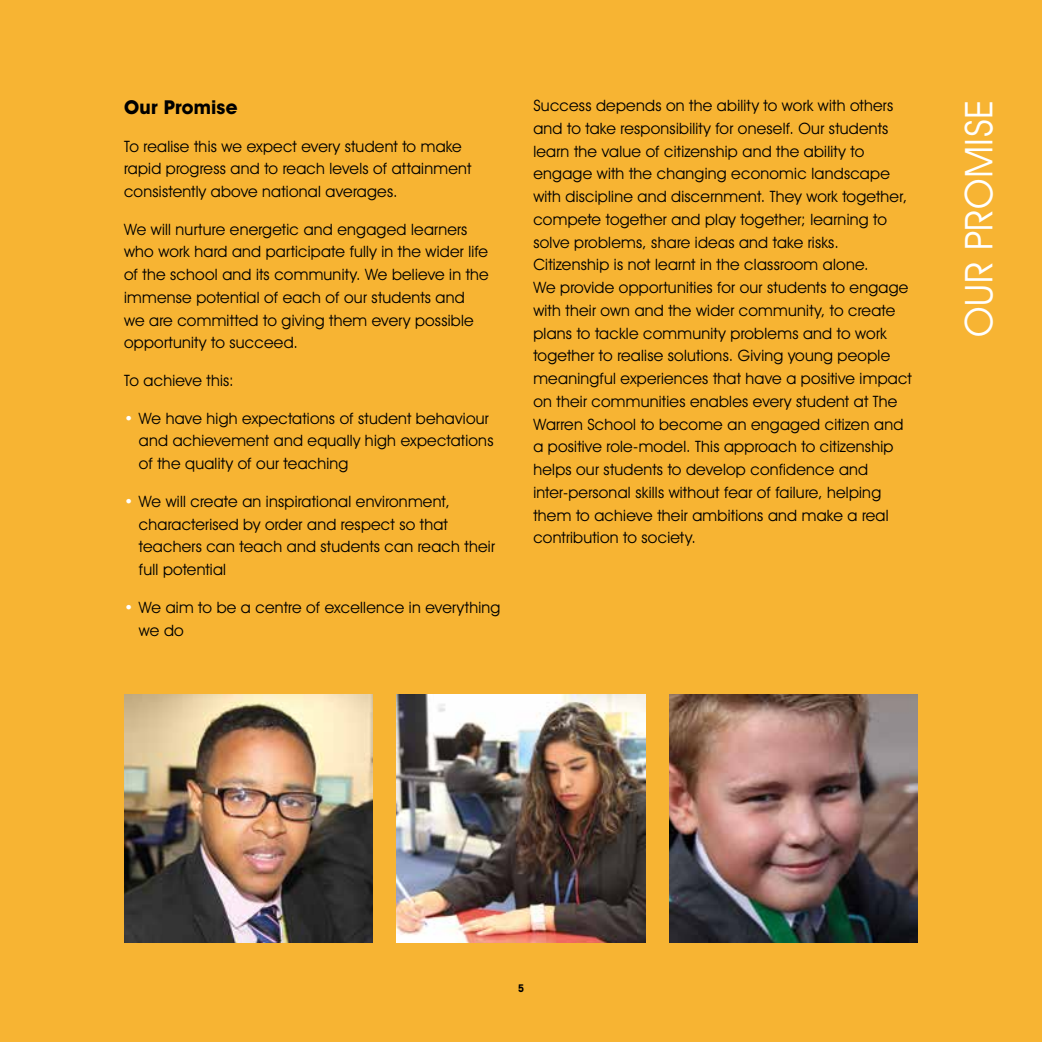
<style>
.page{position:relative;width:1042px;height:1042px;background:#f7b433}
.page>*{position:absolute;margin:0;border:0;box-sizing:border-box;transform-origin:0 0}
.t1{font:38.5px "Avant Garde IT Cby BT";letter-spacing:.015em;color:#fff}
.t2{font:700 19.25px "Avant Garde IT Cby BT";letter-spacing:.01em;color:#000}
.t3{font:15.75px/22.8px "Avant Garde IT Cby BT";letter-spacing:.015em;color:#000}
.t4{font:700 condensed 10.5px "Avant Garde IT Cby BT";color:#000}
.s1{color:#fff}
</style>
<div class="page">
<img style="left:670px;top:694px;width:248px;height:249px">
<img style="left:397px;top:694px;width:248px;height:249px">
<img style="left:124px;top:694px;width:248px;height:249px">
<p class="t2" style="left:124px;top:95px;width:115px">Our Promise</p>
<p class="t3" style="left:124px;top:134px;width:349px">To realise this we expect every student to make rapid progress and to reach levels of attainment consistently above national averages.</p>
<p class="t3" style="left:124px;top:218px;width:366px">We will nurture energetic and engaged learners who work hard and participate fully in the wider life of the school and its community. We believe in the immense potential of each of our students and we are committed to giving them every possible opportunity to succeed.</p>
<p class="t3" style="left:124px;top:369px;width:111px">To achieve this:</p>
<p class="t3" style="left:139px;top:407px;width:356px;text-indent:-15px"><span class="s1">•</span> We have high expectations of student behaviour and achievement and equally high expectations of the quality of our teaching</p>
<p class="t3" style="left:139px;top:490px;width:357px;text-indent:-15px"><span class="s1">•</span> We will create an inspirational environment, characterised by order and respect so that teachers can teach and students can reach their full potential</p>
<p class="t3" style="left:139px;top:596px;width:363px;text-indent:-15px"><span class="s1">•</span> We aim to be a centre of excellence in everything we do</p>
<p class="t3" style="left:533px;top:94px;width:380px">Success depends on the ability to work with others and to take responsibility for oneself. Our students learn the value of citizenship and the ability to engage with the changing economic landscape with discipline and discernment. They work together, compete together and play together; learning to solve problems, share ideas and take risks.<br>Citizenship is not learnt in the classroom alone.<br>We provide opportunities for our students to engage with their own and the wider community, to create plans to tackle community problems and to work together to realise solutions. Giving young people meaningful experiences that have a positive impact on their communities enables every student at The Warren School to become an engaged citizen and a positive role-model. This approach to citizenship helps our students to develop confidence and inter-personal skills without fear of failure, helping them to achieve their ambitions and make a real contribution to society.</p>
<h1 class="t1" style="left:955px;top:337px;width:239px;rotate:-90deg">OUR PROMISE</h1>
<p class="t4" style="left:518px;top:982px;width:7px">5</p>
</div>
